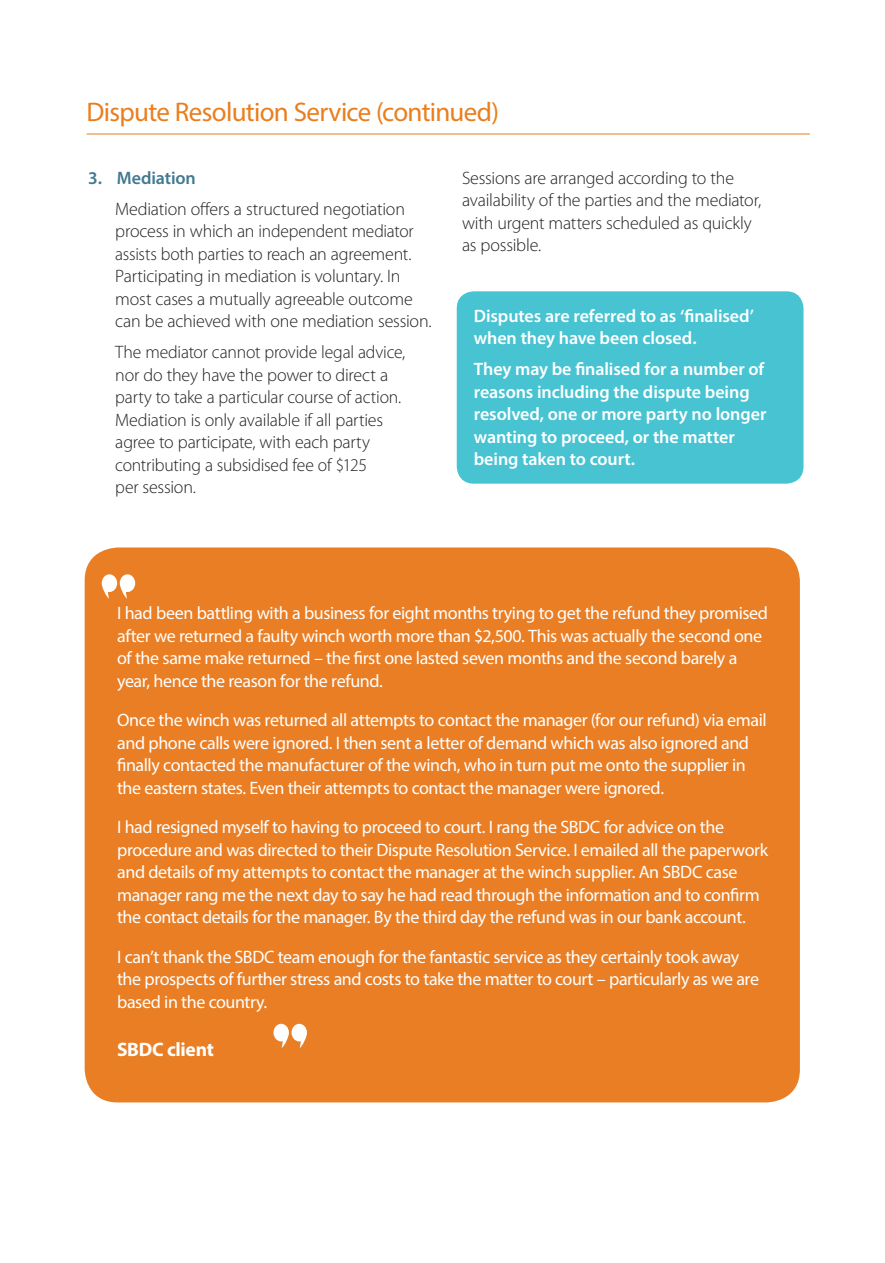
<style>
.page{position:relative;width:885px;height:1263px;background:#fff}
.page>*{position:absolute;margin:0;border:0;box-sizing:border-box;transform-origin:0 0}
._2__Subheader__L2{font:27px "Myriad Pro";letter-spacing:-.025em;color:#ea7e1d}
._0__Page_2_Header{font:700 19.5px "Myriad Pro";letter-spacing:-.015em;color:#fff}
._0__Page_2_Header-2{font:18px/22.5px "Myriad Pro";letter-spacing:-.025em;color:#fff}
._5__Body_Copy{font:300 18px/22.5px "Myriad Pro";letter-spacing:-.01em;color:#231f20}
._6__White_Copy{font:600 18px/22.5px "Myriad Pro";letter-spacing:-.005em;color:#fff}
._5__Body_Copy-2{font:600 18px "Myriad Pro";letter-spacing:-.005em;color:#427990}
</style>
<div class="page">
<div style="left:85px;top:547px;width:714px;height:555px;background:#e97e24;border-radius:33px"></div>
<svg style="left:102px;top:574px;width:33px;height:25px"></svg>
<svg style="left:273px;top:1024px;width:34px;height:24px"></svg>
<div style="left:456px;top:291px;width:347px;height:193px;background:#47c3d2;border-radius:17px"></div>
<hr style="left:87px;top:134px;width:722px;height:1px;background:#ea7e1d">
<h2 class="_2__Subheader__L2" style="left:87px;top:95px;width:414px">Dispute Resolution Service (continued)</h2>
<p class="_5__Body_Copy-2" style="left:88px;top:166px;width:109px">3. Mediation</p>
<p class="_5__Body_Copy" style="left:115px;top:198px;width:318px">Mediation offers a structured negotiation process in which an independent mediator assists both parties to reach an agreement.<br>Participating in mediation is voluntary. In most cases a mutually agreeable outcome can be achieved with one mediation session.</p>
<p class="_5__Body_Copy" style="left:115px;top:341px;width:291px">The mediator cannot provide legal advice, nor do they have the power to direct a party to take a particular course of action.<br>Mediation is only available if all parties agree to participate, with each party contributing a subsidised fee of $125<br>per session.</p>
<p class="_5__Body_Copy" style="left:462px;top:167px;width:300px">Sessions are arranged according to the availability of the parties and the mediator, with urgent matters scheduled as quickly as possible.</p>
<h6 class="_6__White_Copy" style="left:473px;top:304px;width:282px">Disputes are referred to as ‘finalised’ when they have been closed.</h6>
<h6 class="_6__White_Copy" style="left:473px;top:358px;width:294px">They may be finalised for a number of reasons including the dispute being resolved, one or more party no longer wanting to proceed, or the matter being taken to court.</h6>
<h6 class="_0__Page_2_Header-2" style="left:117px;top:601px;width:652px">I had been battling with a business for eight months trying to get the refund they promised after we returned a faulty winch worth more than $2,500. This was actually the second one of the same make returned – the first one lasted seven months and the second barely a year, hence the reason for the refund.</h6>
<h6 class="_0__Page_2_Header-2" style="left:117px;top:708px;width:651px">Once the winch was returned all attempts to contact the manager (for our refund) via email and phone calls were ignored. I then sent a letter of demand which was also ignored and finally contacted the manufacturer of the winch, who in turn put me onto the supplier in the eastern states. Even their attempts to contact the manager were ignored.</h6>
<h6 class="_0__Page_2_Header-2" style="left:117px;top:816px;width:652px">I had resigned myself to having to proceed to court. I rang the SBDC for advice on the procedure and was directed to their Dispute Resolution Service. I emailed all the paperwork and details of my attempts to contact the manager at the winch supplier. An SBDC case manager rang me the next day to say he had read through the information and to confirm the contact details for the manager. By the third day the refund was in our bank account.</h6>
<h6 class="_0__Page_2_Header-2" style="left:117px;top:945px;width:643px">I can’t thank the SBDC team enough for the fantastic service as they certainly took away the prospects of further stress and costs to take the matter to court – particularly as we are based in the country.</h6>
<h6 class="_0__Page_2_Header" style="left:117px;top:1036px;width:98px">SBDC client</h6>
</div>
